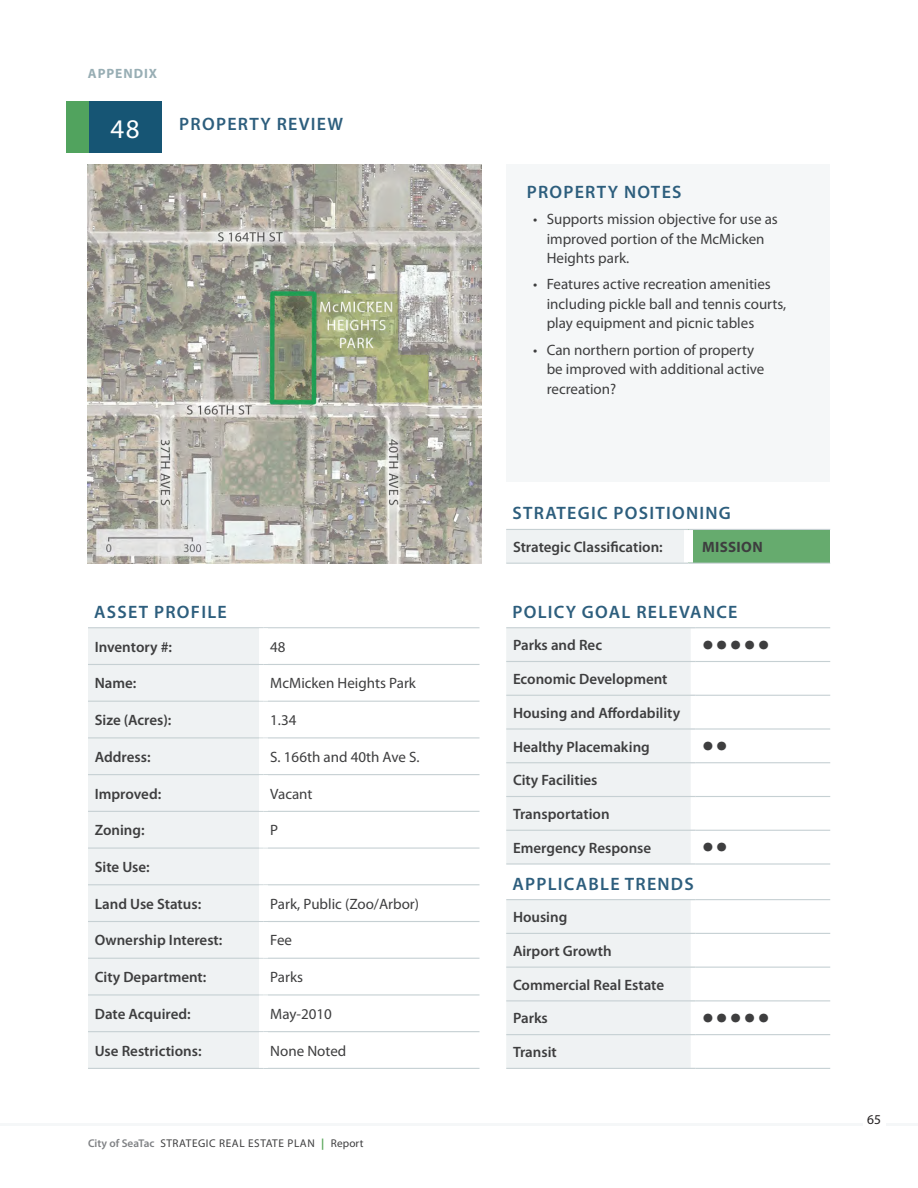
<style>
.page{position:relative;width:918px;height:1188px;background:#fff}
.page>*{position:absolute;margin:0;border:0;box-sizing:border-box;transform-origin:0 0}
.Body_Text{font:42px "Myriad Pro";color:#3e3e3f}
.Header_1{font:27px "Myriad Pro";color:#fff}
.Header_1-2{font:600 18px "Myriad Pro";letter-spacing:.07em;color:#2d5e7d}
.Body_Text-2{font:15px/19.5px "Myriad Pro";color:#3e3e3f}
.Body_Text-3{font:600 15px "Myriad Pro";color:#3e3e3f}
.Body_Text-4{font:700 15px "Myriad Pro";color:#3e3e3f}
.t1{font:700 13.5px "Myriad Pro";color:#98aeb4}
.t2{font:13.5px "Myriad Pro";color:#231f20}
.t3{font:11.25px "Myriad Pro";letter-spacing:.05em;color:#3e3e3f}
.s1{font-weight:600;color:#808285}
.s2{font-weight:700;color:#5aa75b}
</style>
<div class="page">
<hr style="left:0;top:1123px;width:918px;height:3px;background:#f5f7f8">
<div style="left:863px;top:1111px;width:22px;height:19px;background:#fff"></div>
<img style="left:88px;top:164px;width:394px;height:400px">
<div style="left:88px;top:102px;width:74px;height:51px;background:#165574"></div>
<div style="left:66px;top:102px;width:22px;height:51px;background:#51a35e"></div>
<div style="left:506px;top:164px;width:324px;height:318px;background:#f5f7f8"></div>
<div style="left:88px;top:628px;width:171px;height:440px;background:#eff2f3"></div>
<svg style="left:268px;top:628px;width:212px;height:440px"></svg>
<hr style="left:88px;top:627px;width:176px;height:1px;background:#c6d0d3">
<hr style="left:264px;top:627px;width:216px;height:1px;background:#c6d0d3">
<hr style="left:88px;top:664px;width:176px;height:1px;background:#c6d0d3">
<hr style="left:264px;top:664px;width:216px;height:1px;background:#c6d0d3">
<hr style="left:88px;top:701px;width:176px;height:1px;background:#c6d0d3">
<hr style="left:264px;top:701px;width:216px;height:1px;background:#c6d0d3">
<hr style="left:88px;top:737px;width:176px;height:1px;background:#c6d0d3">
<hr style="left:264px;top:737px;width:216px;height:1px;background:#c6d0d3">
<hr style="left:88px;top:774px;width:176px;height:1px;background:#c6d0d3">
<hr style="left:264px;top:774px;width:216px;height:1px;background:#c6d0d3">
<hr style="left:88px;top:811px;width:176px;height:1px;background:#c6d0d3">
<hr style="left:264px;top:811px;width:216px;height:1px;background:#c6d0d3">
<hr style="left:88px;top:848px;width:176px;height:1px;background:#c6d0d3">
<hr style="left:264px;top:848px;width:216px;height:1px;background:#c6d0d3">
<hr style="left:88px;top:884px;width:176px;height:1px;background:#c6d0d3">
<hr style="left:264px;top:884px;width:216px;height:1px;background:#c6d0d3">
<hr style="left:88px;top:921px;width:176px;height:1px;background:#c6d0d3">
<hr style="left:264px;top:921px;width:216px;height:1px;background:#c6d0d3">
<hr style="left:88px;top:958px;width:176px;height:1px;background:#c6d0d3">
<hr style="left:264px;top:958px;width:216px;height:1px;background:#c6d0d3">
<hr style="left:88px;top:994px;width:176px;height:2px;background:#c6d0d3">
<hr style="left:264px;top:994px;width:216px;height:2px;background:#c6d0d3">
<hr style="left:88px;top:1031px;width:176px;height:1px;background:#c6d0d3">
<hr style="left:264px;top:1031px;width:216px;height:1px;background:#c6d0d3">
<hr style="left:88px;top:1068px;width:176px;height:1px;background:#c6d0d3">
<hr style="left:264px;top:1068px;width:216px;height:1px;background:#c6d0d3">
<div style="left:506px;top:628px;width:185px;height:235px;background:#eff2f3"></div>
<svg style="left:700px;top:628px;width:130px;height:202px"></svg>
<hr style="left:506px;top:661px;width:189px;height:1px;background:#c6d0d3">
<hr style="left:695px;top:661px;width:135px;height:1px;background:#c6d0d3">
<hr style="left:506px;top:695px;width:189px;height:1px;background:#c6d0d3">
<hr style="left:695px;top:695px;width:135px;height:1px;background:#c6d0d3">
<hr style="left:506px;top:728px;width:189px;height:2px;background:#c6d0d3">
<hr style="left:695px;top:728px;width:135px;height:2px;background:#c6d0d3">
<hr style="left:506px;top:762px;width:189px;height:1px;background:#c6d0d3">
<hr style="left:695px;top:762px;width:135px;height:1px;background:#c6d0d3">
<hr style="left:506px;top:796px;width:189px;height:1px;background:#c6d0d3">
<hr style="left:695px;top:796px;width:135px;height:1px;background:#c6d0d3">
<hr style="left:506px;top:830px;width:189px;height:1px;background:#c6d0d3">
<hr style="left:695px;top:830px;width:135px;height:1px;background:#c6d0d3">
<hr style="left:506px;top:863px;width:189px;height:2px;background:#c6d0d3">
<hr style="left:695px;top:863px;width:135px;height:2px;background:#c6d0d3">
<hr style="left:506px;top:627px;width:189px;height:1px;background:#c6d0d3">
<hr style="left:695px;top:627px;width:135px;height:1px;background:#c6d0d3">
<svg style="left:506px;top:900px;width:324px;height:168px"></svg>
<div style="left:691px;top:900px;width:9px;height:33px;background:#fff"></div>
<div style="left:691px;top:934px;width:9px;height:33px;background:#fff"></div>
<div style="left:691px;top:968px;width:9px;height:32px;background:#fff"></div>
<div style="left:691px;top:1001px;width:9px;height:33px;background:#fff"></div>
<div style="left:691px;top:1035px;width:9px;height:33px;background:#fff"></div>
<hr style="left:506px;top:933px;width:189px;height:1px;background:#c6d0d3">
<hr style="left:695px;top:933px;width:135px;height:1px;background:#c6d0d3">
<hr style="left:506px;top:967px;width:189px;height:1px;background:#c6d0d3">
<hr style="left:695px;top:967px;width:135px;height:1px;background:#c6d0d3">
<hr style="left:506px;top:1000px;width:189px;height:1px;background:#c6d0d3">
<hr style="left:695px;top:1000px;width:135px;height:1px;background:#c6d0d3">
<hr style="left:506px;top:1034px;width:189px;height:1px;background:#c6d0d3">
<hr style="left:695px;top:1034px;width:135px;height:1px;background:#c6d0d3">
<hr style="left:506px;top:1068px;width:189px;height:1px;background:#c6d0d3">
<hr style="left:695px;top:1068px;width:135px;height:1px;background:#c6d0d3">
<hr style="left:506px;top:899px;width:189px;height:1px;background:#c6d0d3">
<hr style="left:695px;top:899px;width:135px;height:1px;background:#c6d0d3">
<div style="left:506px;top:529px;width:182px;height:34px;background:#eff2f3"></div>
<div style="left:688px;top:529px;width:142px;height:34px;background:#66ab6e"></div>
<div style="left:684px;top:530px;width:9px;height:33px;background:#fff"></div>
<hr style="left:506px;top:563px;width:182px;height:1px;background:#c6d0d3">
<hr style="left:688px;top:563px;width:142px;height:1px;background:#c6d0d3">
<hr style="left:506px;top:529px;width:182px;height:1px;background:#c6d0d3">
<hr style="left:688px;top:529px;width:142px;height:1px;background:#c6d0d3">
<p class="t1" style="left:88px;top:64px;width:10px">APPE</p>
<p class="t1" style="left:123px;top:64px;width:35px">NDIX</p>
<p class="Header_1" style="left:110px;top:112px;width:31px">48</p>
<p class="Header_1-2" style="left:179px;top:112px;width:166px">PROPERTY REVIEW</p>
<p class="Header_1-2" style="left:94px;top:600px;width:134px">ASSET PROFILE</p>
<p class="Body_Text-3" style="left:95px;top:637px;width:79px">Inventory #:</p>
<p class="Body_Text-2" style="left:270px;top:637px;width:17px">48</p>
<p class="Body_Text-3" style="left:95px;top:674px;width:43px">Name:</p>
<p class="Body_Text-2" style="left:270px;top:673px;width:147px">McMicken Heights Park</p>
<p class="Body_Text-3" style="left:95px;top:711px;width:78px">Size (Acres):</p>
<p class="Body_Text-2" style="left:270px;top:710px;width:28px">1.34</p>
<p class="Body_Text-3" style="left:95px;top:747px;width:57px">Address:</p>
<p class="Body_Text-2" style="left:270px;top:747px;width:151px">S. 166th and 40th Ave S.</p>
<p class="Body_Text-3" style="left:95px;top:784px;width:68px">Improved:</p>
<p class="Body_Text-2" style="left:270px;top:784px;width:44px">Vacant</p>
<p class="Body_Text-3" style="left:95px;top:821px;width:51px">Zoning:</p>
<p class="Body_Text-2" style="left:270px;top:820px;width:9px">P</p>
<p class="Body_Text-3" style="left:95px;top:857px;width:57px">Site Use:</p>
<p class="Body_Text-3" style="left:95px;top:894px;width:108px">Land Use Status:</p>
<p class="Body_Text-2" style="left:270px;top:894px;width:150px">Park, Public (Zoo/Arbor)</p>
<p class="Body_Text-3" style="left:95px;top:931px;width:129px">Ownership Interest:</p>
<p class="Body_Text-2" style="left:270px;top:930px;width:23px">Fee</p>
<p class="Body_Text-3" style="left:95px;top:968px;width:113px">City Department:</p>
<p class="Body_Text-2" style="left:270px;top:967px;width:34px">Parks</p>
<p class="Body_Text-3" style="left:95px;top:1004px;width:98px">Date Acquired:</p>
<p class="Body_Text-2" style="left:270px;top:1004px;width:63px">May-2010</p>
<p class="Body_Text-3" style="left:95px;top:1041px;width:108px">Use Restrictions:</p>
<p class="Body_Text-2" style="left:270px;top:1041px;width:78px">None Noted</p>
<p class="t3" style="left:88px;top:1136px;width:277px"><span class="s1">City of SeaTac</span> STRATEGIC REAL ESTATE PLAN <span class="s2">|</span> Report</p>
<p class="Header_1-2" style="left:527px;top:180px;width:156px">PROPERTY NOTES</p>
<p class="Body_Text-2" style="left:547px;top:209px;width:233px;text-indent:-14px">• Supports mission objective for use as improved portion of the McMicken<br>Heights park.</p>
<p class="Body_Text-2" style="left:547px;top:274px;width:241px;text-indent:-14px">• Features active recreation amenities including pickle ball and tennis courts, play equipment and picnic tables</p>
<p class="Body_Text-2" style="left:547px;top:340px;width:219px;text-indent:-14px">• Can northern portion of property be improved with additional active recreation?</p>
<p class="Header_1-2" style="left:512px;top:502px;width:220px">STRATEGIC POSITIONING</p>
<p class="Body_Text-3" style="left:513px;top:537px;width:151px">Strategic Classification:</p>
<p class="Body_Text-4" style="left:702px;top:537px;width:44px">MISSION</p>
<p class="Header_1-2" style="left:512px;top:600px;width:227px">POLICY GOAL RELEVANCE</p>
<p class="Body_Text-3" style="left:513px;top:636px;width:91px">Parks and Rec</p>
<p class="Body_Text" style="left:702px;top:616px;width:69px">•••••</p>
<p class="Body_Text-3" style="left:513px;top:669px;width:156px">Economic Development</p>
<p class="Body_Text-3" style="left:513px;top:703px;width:169px">Housing and Affordability</p>
<p class="Body_Text-3" style="left:513px;top:737px;width:138px">Healthy Placemaking</p>
<p class="Body_Text" style="left:702px;top:717px;width:27px">••</p>
<p class="Body_Text-3" style="left:513px;top:771px;width:86px">City Facilities</p>
<p class="Body_Text-3" style="left:513px;top:804px;width:98px">Transportation</p>
<p class="Body_Text-3" style="left:513px;top:838px;width:140px">Emergency Response</p>
<p class="Body_Text" style="left:702px;top:818px;width:27px">••</p>
<p class="Header_1-2" style="left:512px;top:872px;width:183px">APPLICABLE TRENDS</p>
<p class="Body_Text-3" style="left:513px;top:908px;width:56px">Housing</p>
<p class="Body_Text-3" style="left:513px;top:941px;width:100px">Airport Growth</p>
<p class="Body_Text-3" style="left:513px;top:975px;width:153px">Commercial Real Estate</p>
<p class="Body_Text-3" style="left:513px;top:1009px;width:36px">Parks</p>
<p class="Body_Text" style="left:702px;top:989px;width:69px">•••••</p>
<p class="Body_Text-3" style="left:513px;top:1043px;width:45px">Transit</p>
<p class="t2" style="left:867px;top:1111px;width:15px">65</p>
</div>
